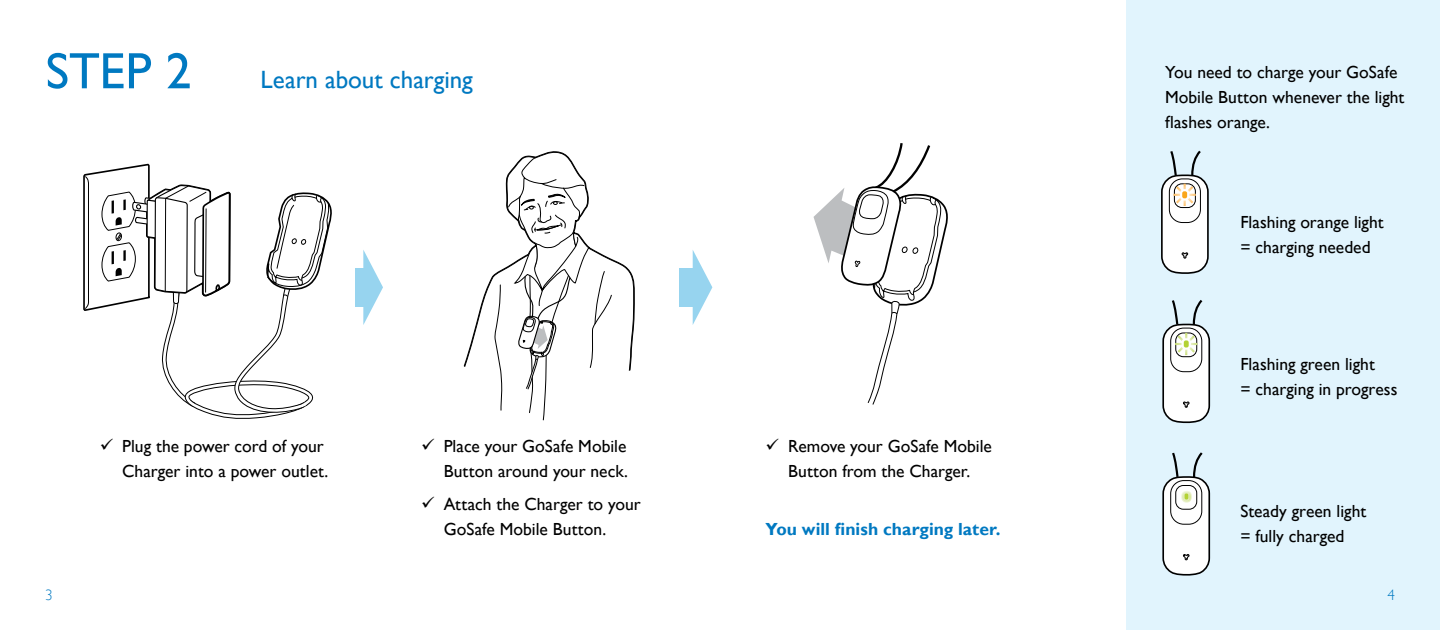
<style>
.page{position:relative;width:1440px;height:630px;background:#fff}
.page>*{position:absolute;margin:0;border:0;box-sizing:border-box;transform-origin:0 0}
.t1{font:51.25px "Gill Sans Alt One WGL";color:#0079c1}
.t2{font:25px "Gill Sans Alt One WGL";color:#0079c1}
.t3{font:17.5px/25px "Gill Sans Alt One WGL";color:#000}
.t4{font:700 17.5px "Gill Sans Alt One WGL";color:#0079c1}
.t5{font:15px "Gill Sans Alt One WGL Light";color:#0079c1}
</style>
<div class="page">
<div style="left:1127px;top:0;width:313px;height:630px;background:#e1f4fd"></div>
<svg style="left:1162px;top:453px;width:48px;height:123px"></svg>
<svg style="left:1162px;top:300px;width:48px;height:124px"></svg>
<svg style="left:1161px;top:151px;width:48px;height:123px"></svg>
<svg style="left:363px;top:250px;width:20px;height:75px"></svg>
<div style="left:349px;top:268px;width:18px;height:38px;background:#97d4ef"></div>
<svg style="left:693px;top:250px;width:19px;height:74px"></svg>
<div style="left:679px;top:268px;width:17px;height:38px;background:#97d4ef"></div>
<div style="left:83px;top:164px;width:272px;height:255px;background:#fff"></div>
<svg style="left:83px;top:164px;width:249px;height:255px"></svg>
<svg style="left:814px;top:143px;width:134px;height:262px"></svg>
<svg style="left:464px;top:151px;width:170px;height:269px"></svg>
<h1 class="t1" style="left:46px;top:36px;width:147px">STEP 2</h1>
<h2 class="t2" style="left:261px;top:63px;width:214px">Learn about charging</h2>
<p class="t3" style="left:122px;top:434px;width:208px">Plug the power cord of your<br>Charger into a power outlet.</p>
<p class="t3" style="left:444px;top:434px;width:186px">Place your GoSafe Mobile<br>Button around your neck.</p>
<p class="t3" style="left:444px;top:491px;width:198px">Attach the Charger to your<br>GoSafe Mobile Button.</p>
<p class="t3" style="left:788px;top:434px;width:205px">Remove your GoSafe Mobile<br>Button from the Charger.</p>
<p class="t4" style="left:766px;top:517px;width:236px">You will finish charging later.</p>
<p class="t3" style="left:1165px;top:59px;width:241px">You need to charge your GoSafe<br>Mobile Button whenever the light flashes orange.</p>
<p class="t3" style="left:1240px;top:210px;width:145px">Flashing orange light = charging needed</p>
<p class="t3" style="left:1240px;top:352px;width:159px">Flashing green light<br>= charging in progress</p>
<p class="t3" style="left:1240px;top:499px;width:127px">Steady green light = fully charged</p>
<p class="t5" style="left:45px;top:585px;width:9px">3</p>
<p class="t5" style="left:1388px;top:585px;width:9px">4</p>
</div>
